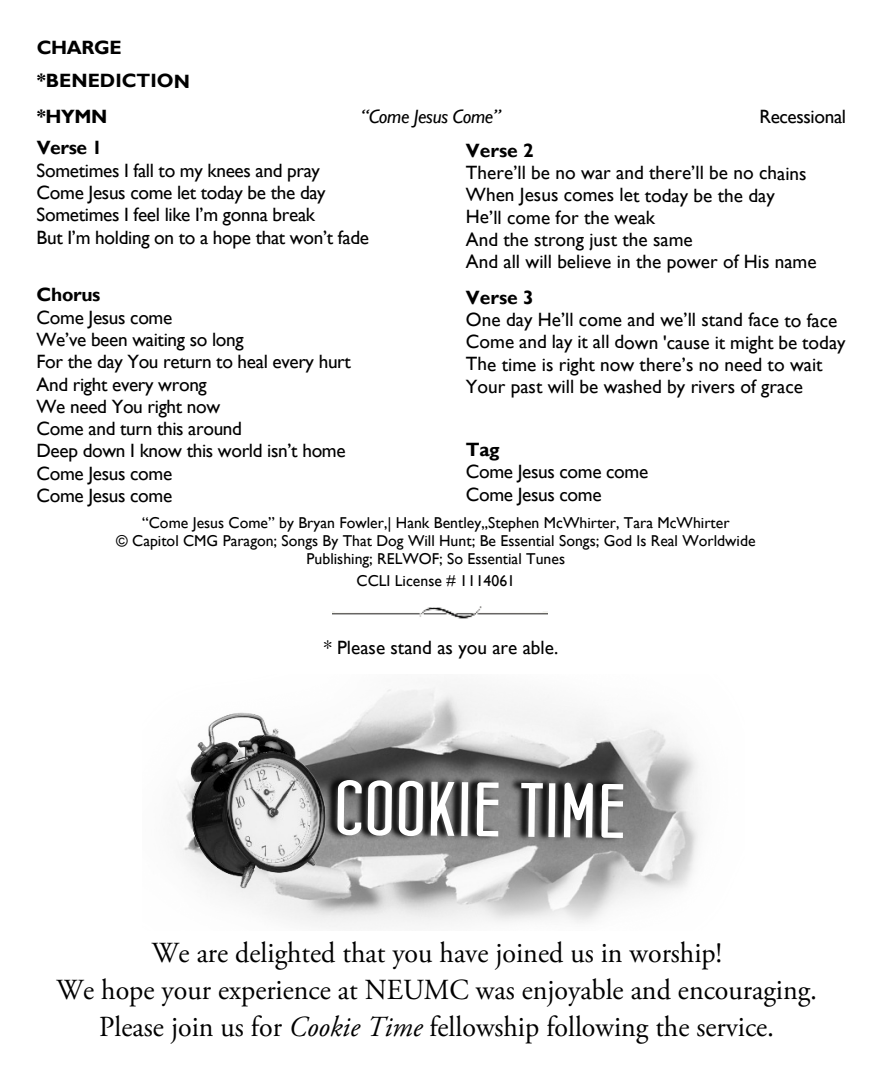
<style>
.page{position:relative;width:882px;height:1071px;background:#fff}
.page>*{position:absolute;margin:0;border:0;box-sizing:border-box;transform-origin:0 0}
.t1{font:76.83px "Concurso Italian BTN Bold";color:#fff;scale:1.1 1}
.t2{font:29.05px/36.9px "Adobe Garamond Pro";color:#000;text-align:center;scale:.96 1}
.t3{font:19.25px/22.2px "Gill Sans";letter-spacing:-.015em;color:#000}
.t4{font:700 19.25px/33.1px "Gill Sans";letter-spacing:-.015em;color:#000}
.t5{font:italic 19.25px "Gill Sans";letter-spacing:-.02em;color:#000}
.t6{font:15.75px/18.2px "Gill Sans";color:#000;text-align:center}
.s1{font-style:italic}
</style>
<div class="page">
<img style="left:178px;top:687px;width:521px;height:240px">
<img style="left:335px;top:750px;width:331px;height:114px">
<img style="left:183px;top:709px;width:152px;height:179px">
<img style="left:332px;top:606px;width:215px;height:13px">
<p class="t4" style="left:37px;top:33px;width:155px">CHARGE *BENEDICTION</p>
<p class="t4" style="left:37px;top:102px;width:72px">*HYMN</p>
<p class="t5" style="left:361px;top:110px;width:141px">“Come Jesus Come”</p>
<p class="t3" style="left:759px;top:108px;width:88px">Recessional</p>
<p class="t4" style="left:37px;top:133px;width:67px">Verse 1</p>
<p class="t3" style="left:37px;top:161px;width:334px">Sometimes I fall to my knees and pray Come Jesus come let today be the day Sometimes I feel like I’m gonna break<br>But I’m holding on to a hope that won’t fade</p>
<p class="t4" style="left:466px;top:136px;width:69px">Verse 2</p>
<p class="t3" style="left:466px;top:164px;width:352px">There’ll be no war and there’ll be no chains When Jesus comes let today be the day<br>He’ll come for the weak<br>And the strong just the same<br>And all will believe in the power of His name</p>
<p class="t4" style="left:37px;top:280px;width:65px">Chorus</p>
<p class="t3" style="left:37px;top:308px;width:316px">Come Jesus come<br>We’ve been waiting so long<br>For the day You return to heal every hurt<br>And right every wrong<br>We need You right now<br>Come and turn this around<br>Deep down I know this world isn’t home<br>Come Jesus come<br>Come Jesus come</p>
<p class="t4" style="left:466px;top:283px;width:69px">Verse 3</p>
<p class="t3" style="left:466px;top:311px;width:381px">One day He’ll come and we’ll stand face to face Come and lay it all down 'cause it might be today The time is right now there’s no need to wait Your past will be washed by rivers of grace</p>
<p class="t4" style="left:466px;top:435px;width:35px">Tag</p>
<p class="t3" style="left:466px;top:463px;width:184px">Come Jesus come come<br>Come Jesus come</p>
<p class="t6" style="left:116px;top:515px;width:641px">“Come Jesus Come” by Bryan Fowler,| Hank Bentley,,Stephen McWhirter, Tara McWhirter<br>© Capitol CMG Paragon; Songs By That Dog Will Hunt; Be Essential Songs; God Is Real Worldwide<br>Publishing; RELWOF; So Essential Tunes</p>
<p class="t6" style="left:356px;top:573px;width:160px">CCLI License # 1114061</p>
<p class="t3" style="left:324px;top:638px;width:236px">* Please stand as you are able.</p>
<h1 class="t1" style="left:336px;top:771px;width:265px;rotate:1deg">COOKIE TIME</h1>
<h2 class="t2" style="left:56px;top:937px;width:794px">We are delighted that you have joined us in worship!<br>We hope your experience at NEUMC was enjoyable and encouraging.<br>Please join us for <span class="s1">Cookie Time</span> fellowship following the service.</h2>
</div>
